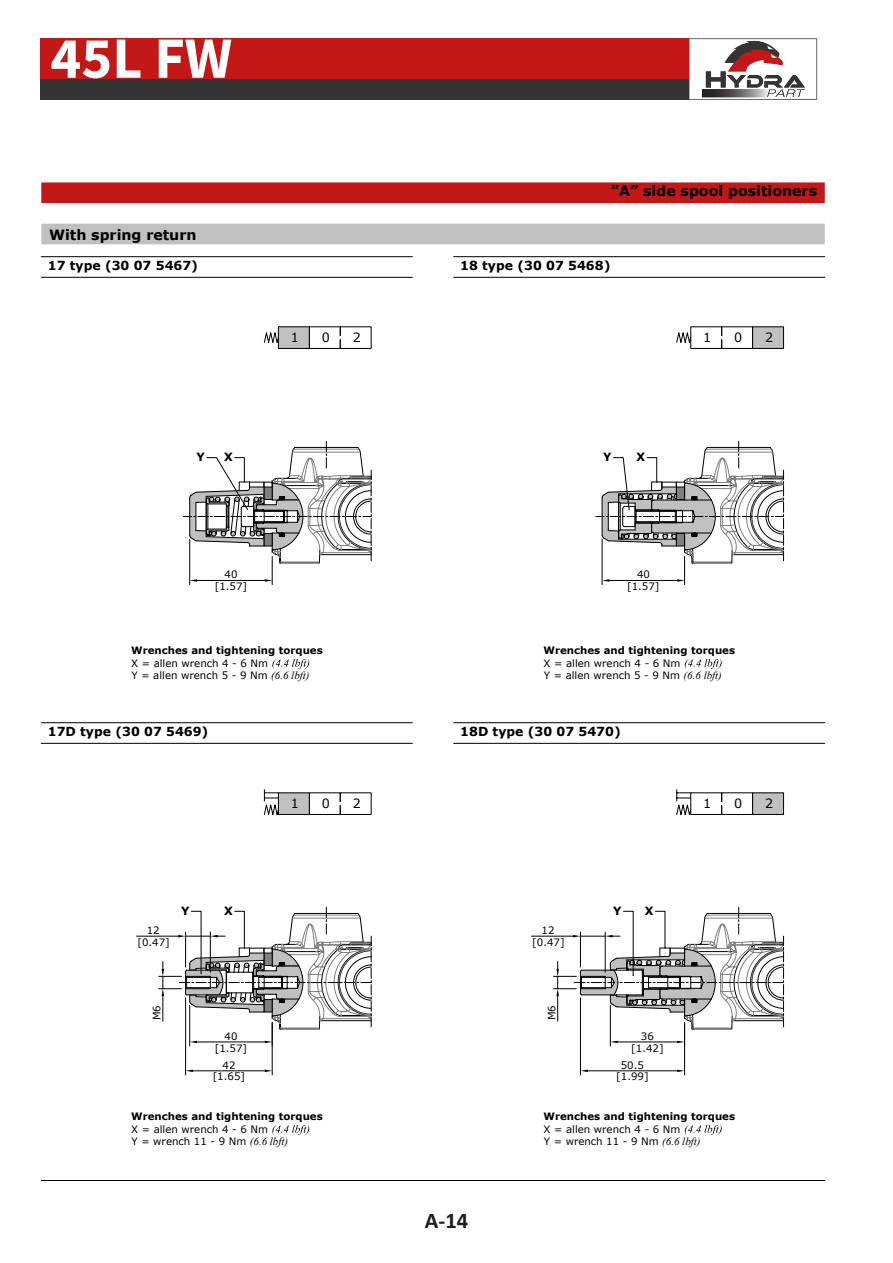
<style>
.page{position:relative;width:893px;height:1263px;background:#fff}
.page>*{position:absolute;margin:0;border:0;box-sizing:border-box;transform-origin:0 0}
.t1{font:700 58.5px "Source Sans Pro";color:#fff}
.t2{font:700 22.5px "Calibri";color:#1d1d1b}
.t3{font:700 14.25px "Verdana";color:#000}
.t4{font:12.75px "Verdana";color:#000}
.t5{font:700 12.45px "Verdana";color:#000}
.t6{font:700 11.4px "Verdana";color:#000}
.t7{font:10.2px/12px "Verdana";color:#000;text-align:center}
.t8{font:700 10.2px "Verdana";color:#000}
.s1{font-family:"Times New Roman";font-style:italic;font-size:10.95px}
</style>
<div class="page">
<div style="left:41px;top:182px;width:784px;height:21px;background:#c41718"></div>
<hr style="left:41px;top:1180px;width:784px;height:1px;background:#000">
<div style="left:41px;top:224px;width:784px;height:20px;background:#c0c0c0"></div>
<hr style="left:41px;top:743px;width:371px;height:1px;background:#000">
<hr style="left:454px;top:743px;width:371px;height:1px;background:#000">
<hr style="left:41px;top:722px;width:371px;height:1px;background:#000">
<hr style="left:454px;top:722px;width:371px;height:1px;background:#000">
<svg style="left:272px;top:659px;width:37px;height:10px"></svg>
<hr style="left:41px;top:277px;width:371px;height:1px;background:#000">
<hr style="left:41px;top:256px;width:371px;height:1px;background:#000">
<hr style="left:454px;top:277px;width:371px;height:1px;background:#000">
<hr style="left:454px;top:256px;width:371px;height:1px;background:#000">
<svg style="left:272px;top:1125px;width:37px;height:10px"></svg>
<svg style="left:264px;top:326px;width:108px;height:23px"></svg>
<div style="left:278px;top:326px;width:32px;height:23px;border:1px solid #000"></div>
<svg style="left:676px;top:326px;width:106px;height:23px"></svg>
<div style="left:752px;top:326px;width:32px;height:23px;border:1px solid #000"></div>
<svg style="left:264px;top:790px;width:108px;height:25px"></svg>
<div style="left:278px;top:792px;width:32px;height:23px;border:1px solid #000"></div>
<svg style="left:676px;top:790px;width:106px;height:25px"></svg>
<div style="left:752px;top:792px;width:32px;height:23px;border:1px solid #000"></div>
<svg style="left:685px;top:659px;width:37px;height:10px"></svg>
<svg style="left:685px;top:1125px;width:37px;height:10px"></svg>
<hr style="left:272px;top:1022px;width:1px;height:53px;background:#000">
<hr style="left:185px;top:998px;width:1px;height:77px;background:#000">
<hr style="left:193px;top:1070px;width:72px;height:1px;background:#000">
<svg style="left:265px;top:1069px;width:7px;height:3px"></svg>
<svg style="left:186px;top:1069px;width:7px;height:3px"></svg>
<hr style="left:137px;top:936px;width:41px;height:1px;background:#000">
<svg style="left:184px;top:441px;width:188px;height:144px"></svg>
<svg style="left:596px;top:441px;width:188px;height:144px"></svg>
<svg style="left:159px;top:907px;width:213px;height:145px"></svg>
<hr style="left:531px;top:936px;width:42px;height:1px;background:#000">
<svg style="left:553px;top:907px;width:231px;height:145px"></svg>
<hr style="left:684px;top:1022px;width:1px;height:53px;background:#000">
<hr style="left:580px;top:998px;width:1px;height:77px;background:#000">
<hr style="left:588px;top:1070px;width:89px;height:1px;background:#000">
<svg style="left:677px;top:1069px;width:8px;height:3px"></svg>
<svg style="left:581px;top:1069px;width:7px;height:3px"></svg>
<div style="left:40px;top:38px;width:649px;height:42px;background:#c41718"></div>
<div style="left:40px;top:79px;width:649px;height:21px;background:#343434"></div>
<svg style="left:689px;top:38px;width:128px;height:62px"></svg>
<h1 class="t1" style="left:50px;top:19px;width:183px">45L FW</h1>
<h3 class="t3" style="left:49px;top:225px;width:149px">With spring return</h3>
<h3 class="t3" style="left:611px;top:182px;width:208px">”A” side spool positioners</h3>
<p class="t5" style="left:48px;top:258px;width:152px">17 type (30 07 5467)</p>
<p class="t5" style="left:460px;top:258px;width:152px">18 type (30 07 5468)</p>
<p class="t6" style="left:196px;top:450px;width:10px">Y</p>
<p class="t6" style="left:224px;top:450px;width:10px">X</p>
<p class="t7" style="left:215px;top:569px;width:34px">40 [1.57]</p>
<p class="t4" style="left:291px;top:329px;width:10px">1</p>
<p class="t4" style="left:322px;top:329px;width:10px">0</p>
<p class="t4" style="left:353px;top:329px;width:10px">2</p>
<p class="t4" style="left:703px;top:329px;width:10px">1</p>
<p class="t4" style="left:734px;top:329px;width:10px">0</p>
<p class="t4" style="left:765px;top:329px;width:10px">2</p>
<p class="t6" style="left:603px;top:450px;width:10px">Y</p>
<p class="t6" style="left:637px;top:450px;width:10px">X</p>
<p class="t7" style="left:627px;top:569px;width:34px">40 [1.57]</p>
<p class="t8" style="left:131px;top:644px;width:193px">Wrenches and tightening torques</p>
<p class="t7" style="left:131px;top:657px;width:180px;line-height:12.8px;text-align:left">X = allen wrench 4 - 6 Nm<br>Y = allen wrench 5 - 9 Nm <span class="s1">(6.6 lbft)</span></p>
<p class="t8" style="left:544px;top:644px;width:193px">Wrenches and tightening torques</p>
<p class="t7" style="left:544px;top:657px;width:180px;line-height:12.8px;text-align:left">X = allen wrench 4 - 6 Nm<br>Y = allen wrench 5 - 9 Nm <span class="s1">(6.6 lbft)</span></p>
<p class="t5" style="left:48px;top:724px;width:162px">17D type (30 07 5469)</p>
<p class="t5" style="left:460px;top:724px;width:162px">18D type (30 07 5470)</p>
<p class="t7" style="left:137px;top:924px;width:34px">12 [0.47]</p>
<p class="t6" style="left:181px;top:903px;width:10px">Y</p>
<p class="t6" style="left:224px;top:903px;width:10px">X</p>
<p class="t7" style="left:151px;top:1020px;width:17px;rotate:-90deg">M6</p>
<p class="t7" style="left:215px;top:1030px;width:34px">40 [1.57]</p>
<p class="t7" style="left:213px;top:1059px;width:34px">42 [1.65]</p>
<p class="t4" style="left:291px;top:795px;width:10px">1</p>
<p class="t4" style="left:322px;top:795px;width:10px">0</p>
<p class="t4" style="left:353px;top:795px;width:10px">2</p>
<p class="t4" style="left:703px;top:795px;width:10px">1</p>
<p class="t4" style="left:734px;top:795px;width:10px">0</p>
<p class="t4" style="left:765px;top:795px;width:10px">2</p>
<p class="t7" style="left:532px;top:924px;width:34px">12 [0.47]</p>
<p class="t7" style="left:546px;top:1020px;width:17px;rotate:-90deg">M6</p>
<p class="t6" style="left:613px;top:903px;width:10px">Y</p>
<p class="t6" style="left:645px;top:903px;width:10px">X</p>
<p class="t7" style="left:631px;top:1030px;width:34px">36 [1.42]</p>
<p class="t7" style="left:616px;top:1059px;width:34px">50.5 [1.99]</p>
<p class="t8" style="left:131px;top:1109px;width:193px">Wrenches and tightening torques</p>
<p class="t7" style="left:131px;top:1123px;width:159px;line-height:12.8px;text-align:left">X = allen wrench 4 - 6 Nm<br>Y = wrench 11 - 9 Nm <span class="s1">(6.6 lbft)</span></p>
<h2 class="t2" style="left:425px;top:1205px;width:45px">A-14</h2>
<p class="t8" style="left:544px;top:1109px;width:193px">Wrenches and tightening torques</p>
<p class="t7" style="left:544px;top:1123px;width:159px;line-height:12.8px;text-align:left">X = allen wrench 4 - 6 Nm<br>Y = wrench 11 - 9 Nm <span class="s1">(6.6 lbft)</span></p>
</div>
